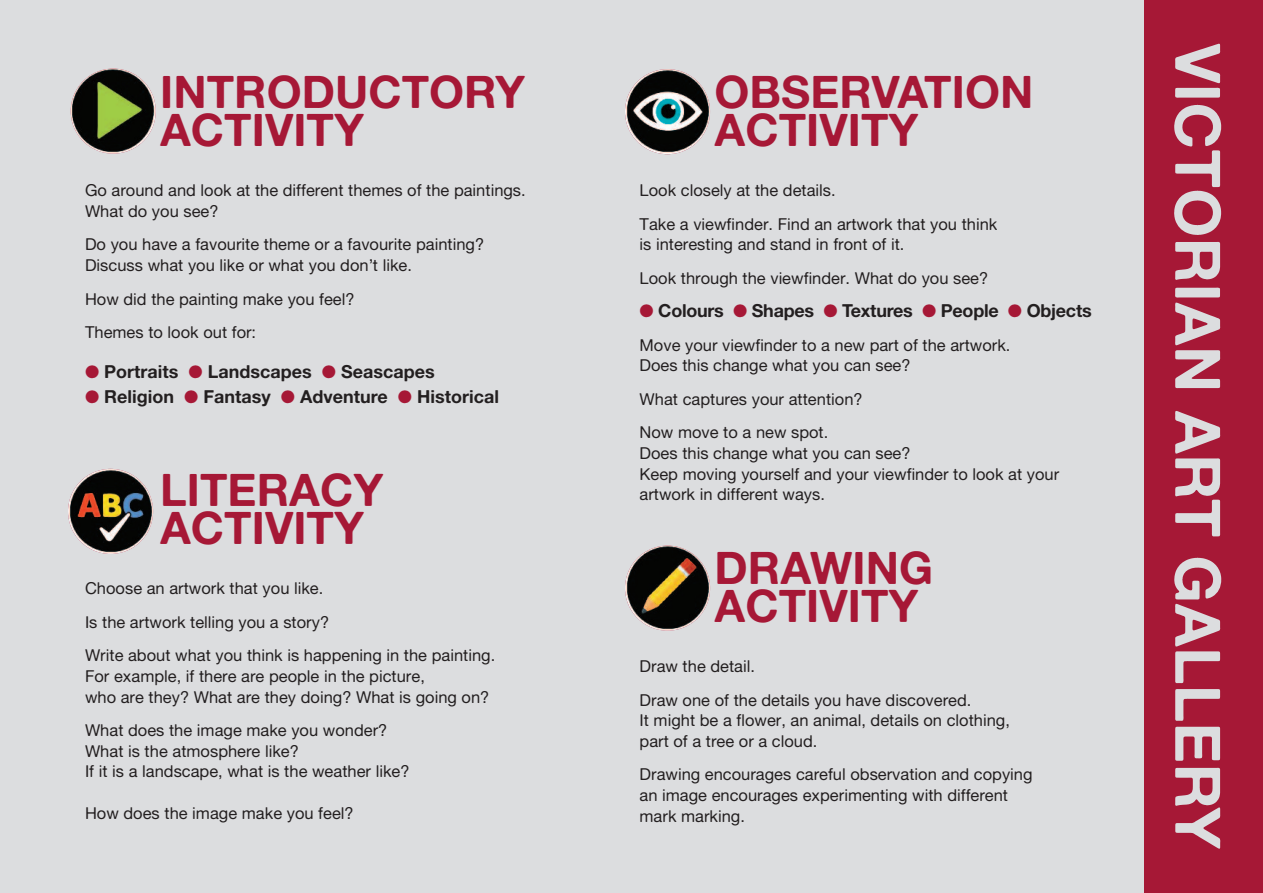
<style>
.page{position:relative;width:1263px;height:893px;background:#dcdddf}
.page>*{position:absolute;margin:0;border:0;box-sizing:border-box;transform-origin:0 0}
.t1{font:63px "Alte Haas Grotesk Bold";letter-spacing:.005em;color:#dcdddf}
.t2{font:45px/37.5px "Alte Haas Grotesk Bold";color:#a61836}
.t3{font:18px "Alte Haas Grotesk Bold";color:#231f20}
.t4{font:16.5px/20.7px "Alte Haas Grotesk";color:#231f20}
.s1{color:#a61836}
</style>
<div class="page">
<img style="left:71px;top:69px;width:85px;height:84px;border-radius:50%">
<img style="left:68px;top:469px;width:85px;height:85px;border-radius:50%">
<img style="left:625px;top:546px;width:85px;height:84px;border-radius:50%">
<img style="left:625px;top:69px;width:85px;height:85px;border-radius:50%">
<div style="left:1144px;top:0;width:119px;height:893px;background:#a61836"></div>
<h2 class="t2" style="left:160px;top:73px;width:366px">INTRODUCTORY<br>ACTIVITY</h2>
<p class="t4" style="left:85px;top:180px;width:442px">Go around and look at the different themes of the paintings.<br>What do you see?</p>
<p class="t4" style="left:85px;top:234px;width:401px">Do you have a favourite theme or a favourite painting?<br>Discuss what you like or what you don’t like.</p>
<p class="t4" style="left:85px;top:282px;width:271px;line-height:33.5px">How did the painting make you feel?<br>Themes to look out for:</p>
<p class="t3" style="left:85px;top:361px;width:351px"><span class="s1">●</span> Portraits <span class="s1">●</span> Landscapes <span class="s1">●</span> Seascapes</p>
<p class="t3" style="left:85px;top:386px;width:415px"><span class="s1">●</span> Religion <span class="s1">●</span> Fantasy <span class="s1">●</span> Adventure <span class="s1">●</span> Historical</p>
<h2 class="t2" style="left:160px;top:471px;width:225px">LITERACY<br>ACTIVITY</h2>
<p class="t4" style="left:85px;top:571px;width:412px;line-height:33.5px">Choose an artwork that you like.<br>Is the artwork telling you a story?<br>Write about what you think is happening in the painting.</p>
<p class="t4" style="left:85px;top:665px;width:406px">For example, if there are people in the picture,<br>who are they? What are they doing? What is going on?</p>
<p class="t4" style="left:85px;top:720px;width:326px">What does the image make you wonder?<br>What is the atmosphere like?<br>If it is a landscape, what is the weather like?</p>
<p class="t4" style="left:85px;top:802px;width:270px">How does the image make you feel?</p>
<h2 class="t2" style="left:714px;top:73px;width:320px">OBSERVATION<br>ACTIVITY</h2>
<p class="t4" style="left:639px;top:173px;width:359px;line-height:33.5px">Look closely at the details.<br>Take a viewfinder. Find an artwork that you think</p>
<p class="t4" style="left:639px;top:228px;width:350px;line-height:33.5px">is interesting and stand in front of it.<br>Look through the viewfinder. What do you see?</p>
<p class="t3" style="left:639px;top:300px;width:454px"><span class="s1">●</span> Colours <span class="s1">●</span> Shapes <span class="s1">●</span> Textures <span class="s1">●</span> People <span class="s1">●</span> Objects</p>
<p class="t4" style="left:639px;top:334px;width:372px">Move your viewfinder to a new part of the artwork.<br>Does this change what you can see?</p>
<p class="t4" style="left:639px;top:382px;width:225px;line-height:33.5px">What captures your attention?<br>Now move to a new spot.</p>
<p class="t4" style="left:639px;top:443px;width:421px">Does this change what you can see?<br>Keep moving yourself and your viewfinder to look at your artwork in different ways.</p>
<h2 class="t2" style="left:714px;top:548px;width:220px">DRAWING<br>ACTIVITY</h2>
<p class="t4" style="left:639px;top:649px;width:333px;line-height:33.5px">Draw the detail.<br>Draw one of the details you have discovered.</p>
<p class="t4" style="left:639px;top:710px;width:372px">It might be a flower, an animal, details on clothing, part of a tree or a cloud.</p>
<p class="t4" style="left:639px;top:764px;width:394px">Drawing encourages careful observation and copying an image encourages experimenting with different mark marking.</p>
<h1 class="t1" style="left:1236px;top:44px;width:807px;rotate:90deg">VICTORIAN ART GALLERY</h1>
</div>
